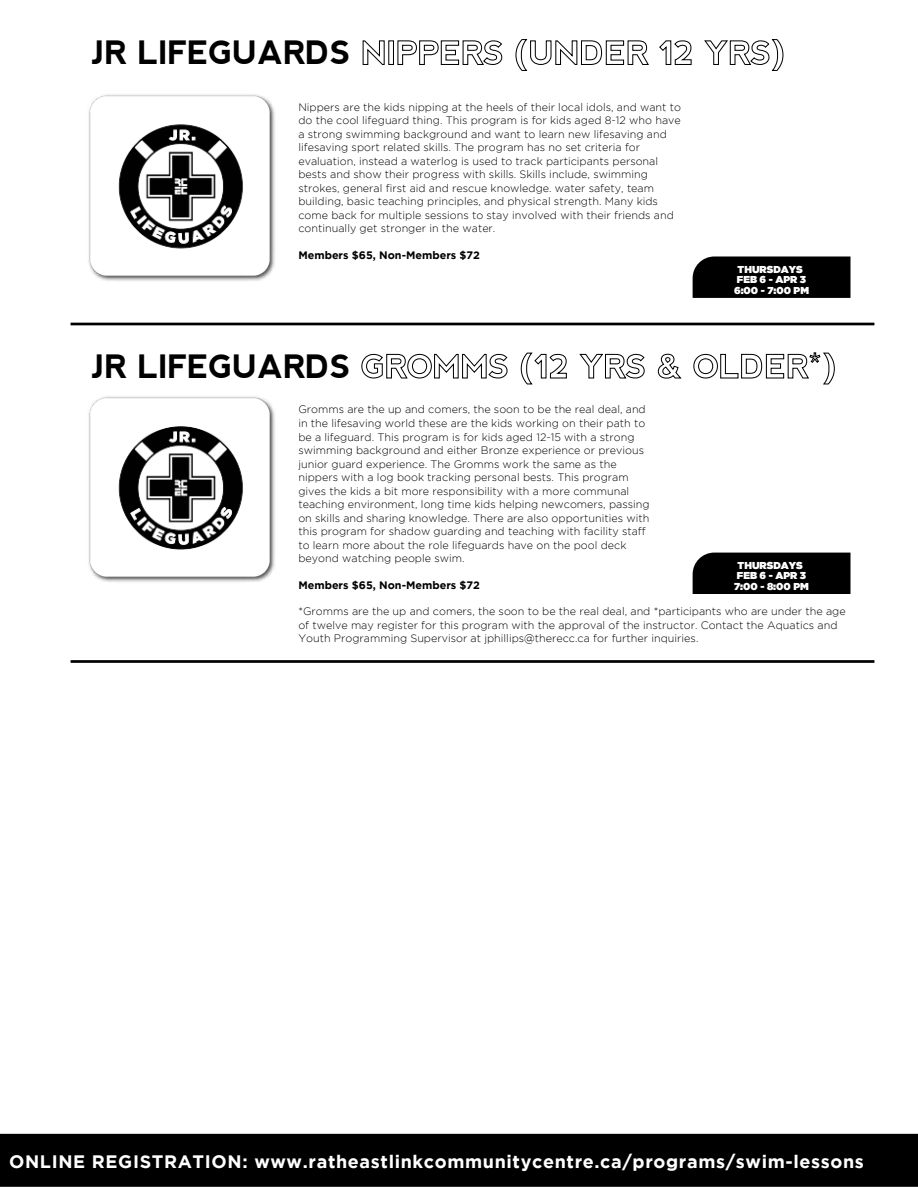
<style>
.page{position:relative;width:918px;height:1188px;background:#fff}
.page>*{position:absolute;margin:0;border:0;box-sizing:border-box;transform-origin:0 0}
.t1{font:700 32.25px "nevis";letter-spacing:-.01em;color:#000}
.t2{font:700 18px "Gotham";letter-spacing:.035em;color:#fff}
.t3{font:300 10.8px/13.5px "Gotham";color:#000}
.t4{font:700 10.8px "Gotham";color:#000}
.t5{font:10.05px/10.5px "Gotham Ultra";color:#fff;text-align:center}
</style>
<div class="page">
<div style="left:0;top:1133px;width:918px;height:54px;background:#000"></div>
<svg style="left:362px;top:40px;width:23px;height:25px"></svg>
<div style="left:388px;top:40px;width:6px;height:25px;border:1px solid #000"></div>
<svg style="left:397px;top:40px;width:106px;height:25px"></svg>
<svg style="left:515px;top:39px;width:134px;height:32px"></svg>
<svg style="left:659px;top:40px;width:33px;height:25px"></svg>
<svg style="left:704px;top:39px;width:80px;height:32px"></svg>
<img style="left:88px;top:94px;width:187px;height:187px">
<hr style="left:71px;top:323px;width:803px;height:2px;background:#000">
<svg style="left:361px;top:353px;width:147px;height:26px"></svg>
<svg style="left:520px;top:352px;width:47px;height:33px"></svg>
<svg style="left:579px;top:353px;width:66px;height:26px"></svg>
<svg style="left:657px;top:353px;width:25px;height:26px"></svg>
<svg style="left:693px;top:352px;width:142px;height:33px"></svg>
<img style="left:88px;top:396px;width:187px;height:186px">
<hr style="left:71px;top:660px;width:803px;height:3px;background:#000">
<div style="left:693px;top:257px;width:157px;height:41px;background:#000"></div>
<div style="left:693px;top:553px;width:157px;height:41px;background:#000"></div>
<h1 class="t1" style="left:91px;top:35px;width:261px">JR LIFEGUARDS</h1>
<p class="t3" style="left:298px;top:100px;width:384px">Nippers are the kids nipping at the heels of their local idols, and want to do the cool lifeguard thing. This program is for kids aged 8-12 who have a strong swimming background and want to learn new lifesaving and lifesaving sport related skills. The program has no set criteria for evaluation, instead a waterlog is used to track participants personal bests and show their progress with skills. Skills include, swimming strokes, general first aid and rescue knowledge. water safety, team building, basic teaching principles, and physical strength. Many kids come back for multiple sessions to stay involved with their friends and continually get stronger in the water.</p>
<p class="t4" style="left:298px;top:249px;width:183px">Members $65, Non-Members $72</p>
<h1 class="t1" style="left:91px;top:348px;width:261px">JR LIFEGUARDS</h1>
<p class="t5" style="left:734px;top:263px;width:77px">THURSDAYS<br>FEB 6 - APR 3<br>6:00 - 7:00 PM</p>
<p class="t3" style="left:298px;top:403px;width:353px">Gromms are the up and comers, the soon to be the real deal, and in the lifesaving world these are the kids working on their path to be a lifeguard. This program is for kids aged 12-15 with a strong swimming background and either Bronze experience or previous junior guard experience. The Gromms work the same as the nippers with a log book tracking personal bests. This program gives the kids a bit more responsibility with a more communal teaching environment, long time kids helping newcomers, passing on skills and sharing knowledge. There are also opportunities with this program for shadow guarding and teaching with facility staff to learn more about the role lifeguards have on the pool deck beyond watching people swim.</p>
<p class="t4" style="left:298px;top:579px;width:183px">Members $65, Non-Members $72</p>
<p class="t3" style="left:298px;top:605px;width:549px">*Gromms are the up and comers, the soon to be the real deal, and *participants who are under the age of twelve may register for this program with the approval of the instructor. Contact the Aquatics and<br>Youth Programming Supervisor at jphillips@therecc.ca for further inquiries.</p>
<p class="t5" style="left:734px;top:560px;width:76px">THURSDAYS<br>FEB 6 - APR 3<br>7:00 - 8:00 PM</p>
<h2 class="t2" style="left:9px;top:1152px;width:856px">ONLINE REGISTRATION: www.ratheastlinkcommunitycentre.ca/programs/swim-lessons</h2>
</div>
